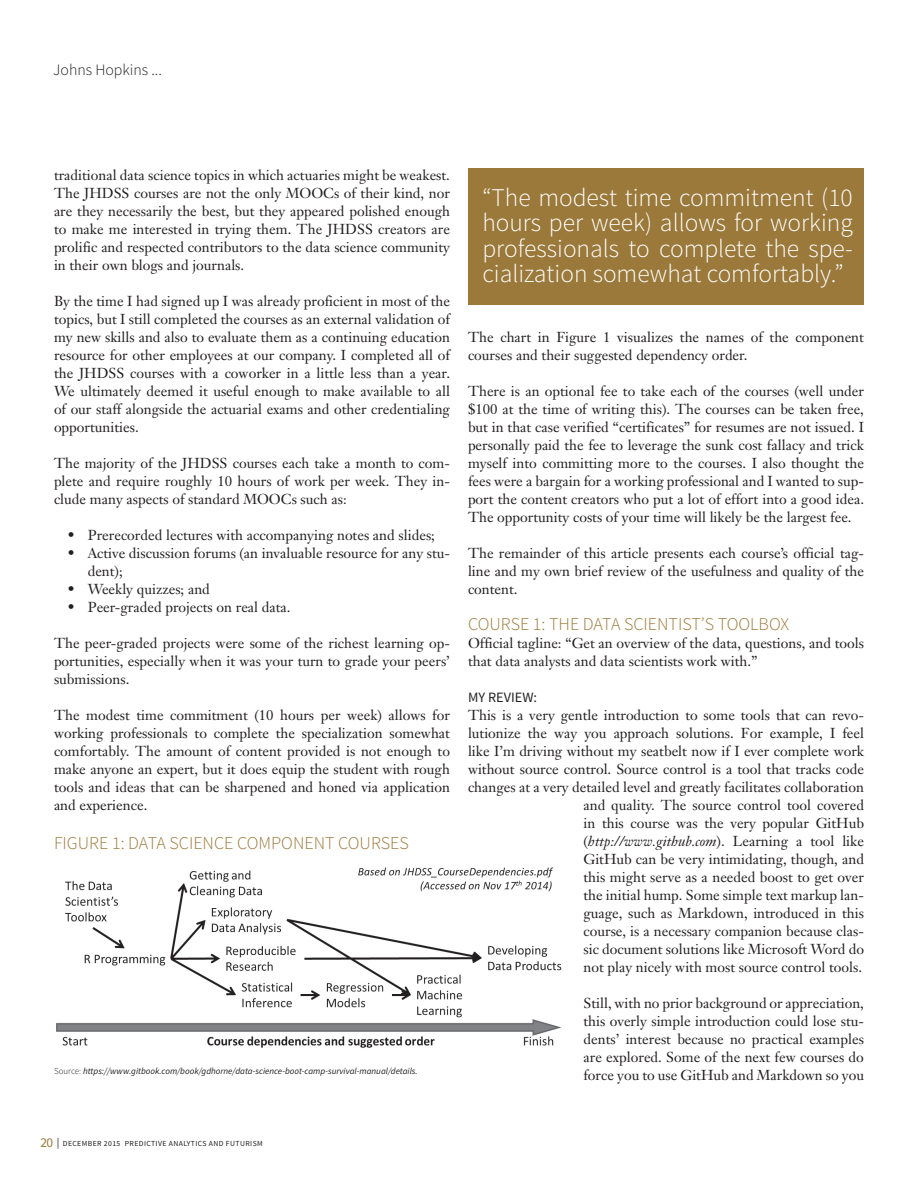
<style>
.page{position:relative;width:918px;height:1188px;background:#fff}
.page>*{position:absolute;margin:0;border:0;box-sizing:border-box;transform-origin:0 0}
.t1{font:300 25.5px/25.5px "Source Sans Pro";color:#fff;text-align:justify}
.t2{font:300 18px "Source Sans Pro";color:#9a793a}
.t3{font:300 15.9px "Source Sans Pro";color:#231f20}
.t4{font:14.25px/18px "Janson Text";color:#231f20;text-align:justify}
.t5{font:14.25px "Source Sans Pro";color:#231f20}
.t6{font:italic 9px "Source Sans Pro";color:#231f20}
.t7{font:7.8px "Source Sans Pro";letter-spacing:.05em;color:#231f20}
.s1{font-weight:300;font-style:normal}
.s2{font-style:italic}
.s3{font-size:13.5px;color:#9a793a}
.s4{font-size:10.8px}
</style>
<div class="page">
<img style="left:56px;top:867px;width:506px;height:181px">
<div style="left:468px;top:168px;width:396px;height:137px;background:#9a793a"></div>
<p class="t3" style="left:53px;top:60px;width:110px">Johns Hopkins ...</p>
<p class="t4" style="left:54px;top:166px;width:398px">traditional data science topics in which actuaries might be weakest.<br>The JHDSS courses are not the only MOOCs of their kind, nor are they necessarily the best, but they appeared polished enough to make me interested in trying them. The JHDSS creators are prolific and respected contributors to the data science community in their own blogs and journals.</p>
<p class="t4" style="left:54px;top:292px;width:398px">By the time I had signed up I was already proficient in most of the topics, but I still completed the courses as an external validation of my new skills and also to evaluate them as a continuing education resource for other employees at our company. I completed all of the JHDSS courses with a coworker in a little less than a year.<br>We ultimately deemed it useful enough to make available to all of our staff alongside the actuarial exams and other credentialing opportunities.</p>
<p class="t4" style="left:54px;top:454px;width:397px">The majority of the JHDSS courses each take a month to com&shy;plete and require roughly 10 hours of work per week. They in&shy;clude many aspects of standard MOOCs such as:</p>
<p class="t4" style="left:67px;top:526px;width:369px">• Prerecorded lectures with accompanying notes and slides;</p>
<p class="t4" style="left:88px;top:544px;width:364px;text-indent:-20px">• Active discussion forums (an invaluable resource for any stu&shy;dent);</p>
<p class="t4" style="left:67px;top:580px;width:144px">• Weekly quizzes; and</p>
<p class="t4" style="left:67px;top:598px;width:225px">• Peer-graded projects on real data.</p>
<p class="t4" style="left:54px;top:634px;width:398px">The peer-graded projects were some of the richest learning op&shy;portunities, especially when it was your turn to grade your peers’ submissions.</p>
<p class="t4" style="left:54px;top:706px;width:398px">The modest time commitment (10 hours per week) allows for working professionals to complete the specialization somewhat comfortably. The amount of content provided is not enough to make anyone an expert, but it does equip the student with rough tools and ideas that can be sharpened and honed via application and experience.</p>
<p class="t2" style="left:54px;top:833px;width:356px">FIGURE 1: DATA SCIENCE COMPONENT COURSES</p>
<p class="t6" style="left:54px;top:1065px;width:365px"><span class="s1">Source:</span> https://www.gitbook.com/book/gdhorne/data-science-boot-camp-survival-manual/details.</p>
<h1 class="t1" style="left:482px;top:185px;width:372px">“The modest time commitment (10 hours per week) allows for working professionals to complete the spe&shy;cialization somewhat comfortably.”</h1>
<p class="t4" style="left:468px;top:328px;width:397px">The chart in Figure 1 visualizes the names of the component courses and their suggested dependency order.</p>
<p class="t4" style="left:468px;top:382px;width:398px">There is an optional fee to take each of the courses (well under $100 at the time of writing this). The courses can be taken free, but in that case verified “certificates” for resumes are not issued. I personally paid the fee to leverage the sunk cost fallacy and trick myself into committing more to the courses. I also thought the fees were a bargain for a working professional and I wanted to sup&shy;port the content creators who put a lot of effort into a good idea.<br>The opportunity costs of your time will likely be the largest fee.</p>
<p class="t4" style="left:468px;top:544px;width:398px">The remainder of this article presents each course’s official tag&shy;line and my own brief review of the usefulness and quality of the content.</p>
<p class="t2" style="left:468px;top:613px;width:323px">COURSE 1: THE DATA SCIENTIST’S TOOLBOX</p>
<p class="t4" style="left:468px;top:634px;width:398px">Official tagline: “Get an overview of the data, questions, and tools that data analysts and data scientists work with.”</p>
<p class="t5" style="left:468px;top:688px;width:71px">MY REVIEW:</p>
<p class="t4" style="left:468px;top:706px;width:398px;text-align:right">This is a very gentle introduction to some tools that can revo&shy;lutionize the way you approach solutions. For example, I feel like I’m driving without my seatbelt now if I ever complete work without source control. Source control is a tool that tracks code changes at a very detailed level and greatly facilitates collaboration and quality. The source control tool covered<br>in this course was the very popular GitHub (<span class="s2">http://www.github.com</span>). Learning a tool like<br>GitHub can be very intimidating, though, and<br>this might serve as a needed boost to get over<br>the initial hump. Some simple text markup lan-<br>guage, such as Markdown, introduced in this<br>course, is a necessary companion because clas-<br>sic document solutions like Microsoft Word do<br>not play nicely with most source control tools.</p>
<p class="t4" style="left:583px;top:994px;width:282px">Still, with no prior background or appreciation, this overly simple introduction could lose stu&shy;dents’ interest because no practical examples are explored. Some of the next few courses do force you to use GitHub and Markdown so you</p>
<p class="t7" style="left:40px;top:1138px;width:224px"><span class="s3">20</span> <span class="s4">|</span> DECEMBER 2015 PREDICTIVE ANALYTICS AND FUTURISM</p>
</div>
